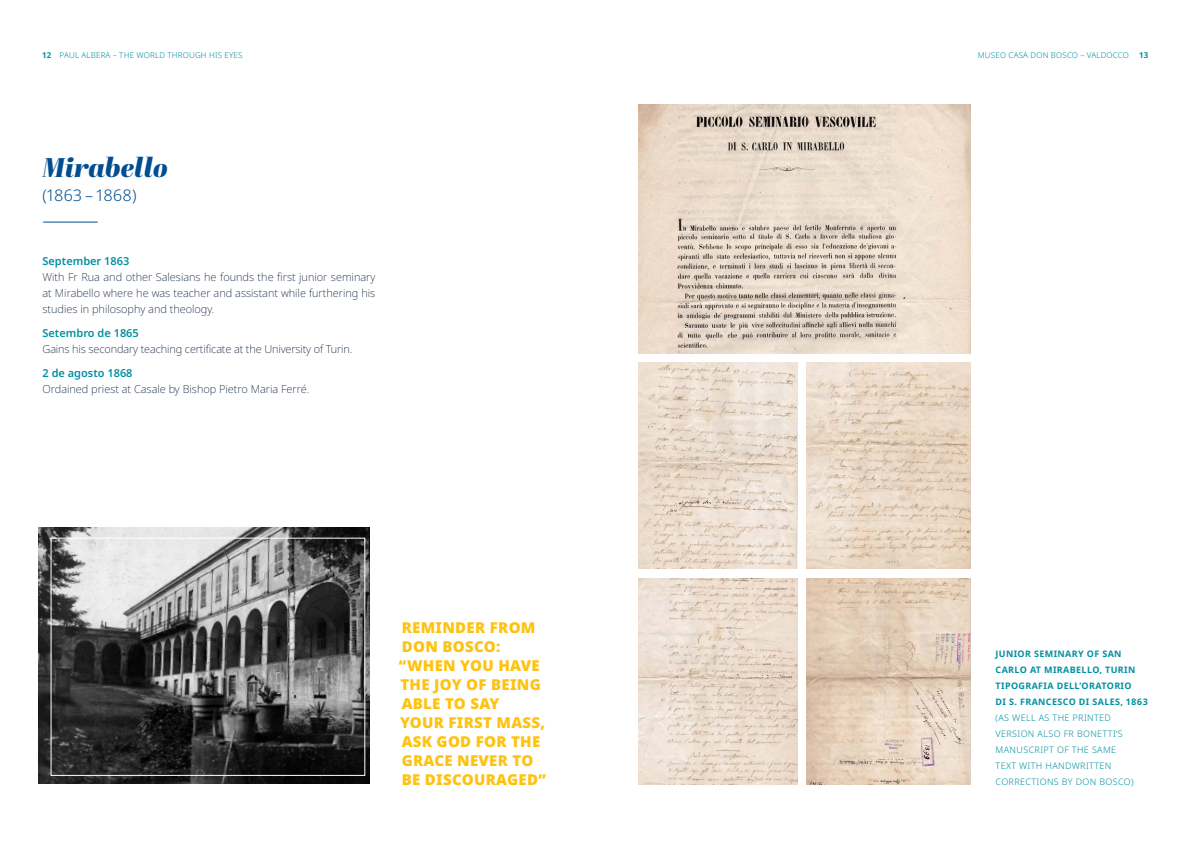
<style>
.page{position:relative;width:1191px;height:842px;background:#fff}
.page>*{position:absolute;margin:0;border:0;box-sizing:border-box;transform-origin:0 0}
.títulos{font:italic 27px "Abril Fatface";color:#014d92}
.datas{font:300 16px "Noto Sans";color:#014d92}
.t1{font:900 15px/19px "Noto Sans";letter-spacing:.02em;color:#fec210}
.texto_corrido{font:200 11px/16px "Noto Sans";color:#001632;text-align:justify}
.destaques_texto_corr{font:600 11px "Noto Sans";color:#0090a0}
.legendas_pequenas{font:300 9px "Noto Sans";letter-spacing:.04em;color:#0090a0}
.legendas_pequenas-2{font:700 9px/16px "Noto Sans";letter-spacing:.04em;color:#0090a0}
.t2{font:300 8px "Noto Sans";letter-spacing:.02em;color:#0090a0}
.t3{font:700 8px "Noto Sans";color:#0090a0}
.s1{font-weight:700}
</style>
<div class="page">
<img style="left:38px;top:527px;width:331px;height:256px">
<hr style="left:43px;top:222px;width:55px;height:1px;background:#014d92">
<div style="left:51px;top:538px;width:314px;height:238px;border:1px solid #fff"></div>
<img style="left:638px;top:363px;width:160px;height:206px">
<img style="left:807px;top:363px;width:163px;height:205px">
<img style="left:638px;top:105px;width:332px;height:249px">
<img style="left:638px;top:579px;width:160px;height:206px">
<img style="left:807px;top:579px;width:163px;height:206px">
<p class="t2" style="left:43px;top:50px;width:201px"><span class="s1">12</span> PAUL ALBERA – THE WORLD THROUGH HIS EYES</p>
<p class="t2" style="left:977px;top:50px;width:153px">MUSEO CASA DON BOSCO – VALDOCCO</p>
<p class="t3" style="left:1139px;top:50px;width:10px">13</p>
<p class="títulos" style="left:43px;top:148px;width:127px">Mirabello</p>
<p class="datas" style="left:43px;top:184px;width:95px">(1863 – 1868)</p>
<p class="destaques_texto_corr" style="left:43px;top:253px;width:88px">September 1863</p>
<p class="texto_corrido" style="left:43px;top:269px;width:334px">With Fr Rua and other Salesians he founds the first junior seminary at Mirabello where he was teacher and assistant while furthering his studies in philosophy and theology.</p>
<p class="destaques_texto_corr" style="left:43px;top:325px;width:98px">Setembro de 1865</p>
<p class="texto_corrido" style="left:43px;top:341px;width:311px">Gains his secondary teaching certificate at the University of Turin.</p>
<p class="destaques_texto_corr" style="left:43px;top:365px;width:92px">2 de agosto 1868</p>
<p class="texto_corrido" style="left:43px;top:381px;width:268px">Ordained priest at Casale by Bishop Pietro Maria Ferré.</p>
<p class="t1" style="left:399px;top:618px;width:148px">REMINDER FROM<br>DON BOSCO: “WHEN YOU HAVE<br>THE JOY OF BEING<br>ABLE TO SAY<br>YOUR FIRST MASS,<br>ASK GOD FOR THE<br>GRACE NEVER TO<br>BE DISCOURAGED”</p>
<p class="legendas_pequenas-2" style="left:995px;top:646px;width:141px">JUNIOR SEMINARY OF SAN<br>CARLO AT MIRABELLO, TURIN<br>TIPOGRAFIA DELL’ORATORIO</p>
<p class="legendas_pequenas-2" style="left:995px;top:694px;width:154px">DI S. FRANCESCO DI SALES, 1863</p>
<p class="legendas_pequenas" style="left:995px;top:711px;width:117px">(AS WELL AS THE PRINTED</p>
<p class="legendas_pequenas" style="left:995px;top:727px;width:129px">VERSION ALSO FR BONETTI’S</p>
<p class="legendas_pequenas" style="left:995px;top:743px;width:122px">MANUSCRIPT OF THE SAME</p>
<p class="legendas_pequenas" style="left:995px;top:759px;width:117px">TEXT WITH HANDWRITTEN</p>
<p class="legendas_pequenas" style="left:995px;top:775px;width:140px">CORRECTIONS BY DON BOSCO)</p>
</div>
